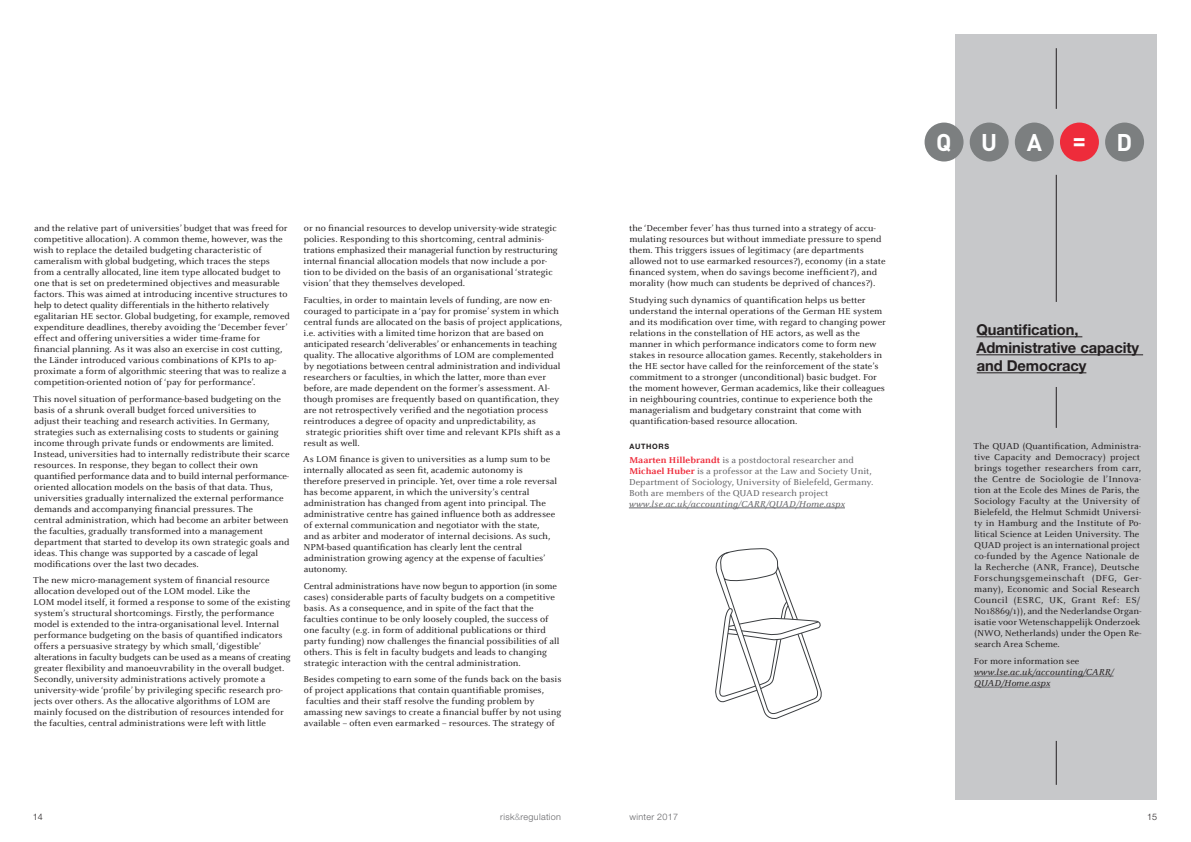
<style>
.page{position:relative;width:1191px;height:842px;background:#fff}
.page>*{position:absolute;margin:0;border:0;box-sizing:border-box;transform-origin:0 0}
.t1{font:700 23.9px "DIN Pro";color:#fff}
.t2{font:700 15px/18px "Helvetica Neue LT Pro";letter-spacing:-.005em;color:#231f20}
.t3{font:9px/11px "Celeste ST";color:#231f20}
.t4{font:9px/11px "Celeste ST";color:#636366}
.t5{font:italic 9px "Celeste ST";color:#636366}
.t6{font:italic 9px/11px "Celeste ST";color:#231f20}
.t7{font:300 9px "Helvetica Neue LT Pro";letter-spacing:.035em;color:#636366}
.t8{font:300 9px "Helvetica Neue LT Pro";color:#231f20}
.t9{font:700 7.4px "Helvetica Neue LT Pro";letter-spacing:.095em;color:#231f20}
.s1{font-weight:700;color:#ee2c3b}
.s2{color:#939598}
</style>
<div class="page">
<hr style="left:629px;top:508px;width:216px;height:1px;background:#636366">
<svg style="left:715px;top:548px;width:107px;height:171px"></svg>
<div style="left:955px;top:34px;width:202px;height:765px;background:#c7c8ca"></div>
<hr style="left:976px;top:336px;width:106px;height:1px;background:#231f20">
<hr style="left:976px;top:354px;width:167px;height:1px;background:#231f20">
<hr style="left:976px;top:372px;width:110px;height:1px;background:#231f20">
<hr style="left:973px;top:676px;width:140px;height:1px;background:#636366">
<hr style="left:974px;top:687px;width:76px;height:1px;background:#636366">
<div style="left:969px;top:123px;width:39px;height:38px;background:#7c7f80;border-radius:50%"></div>
<div style="left:1014px;top:123px;width:39px;height:38px;background:#7c7f80;border-radius:50%"></div>
<div style="left:1105px;top:123px;width:39px;height:38px;background:#7c7f80;border-radius:50%"></div>
<div style="left:1060px;top:123px;width:39px;height:38px;background:#ee2c3b;border-radius:50%"></div>
<div style="left:924px;top:123px;width:39px;height:38px;background:#7c7f80;border-radius:50%"></div>
<hr style="left:1056px;top:48px;width:1px;height:61px;background:#231f20">
<hr style="left:1056px;top:175px;width:1px;height:127px;background:#231f20">
<hr style="left:1056px;top:387px;width:1px;height:41px;background:#231f20">
<hr style="left:1056px;top:741px;width:1px;height:44px;background:#231f20">
<p class="t3" style="left:33px;top:223px;width:258px">and the relative part of universities’ budget that was freed for competitive allocation). A common theme, however, was the wish to replace the detailed budgeting characteristic of cameralism with global budgeting, which traces the steps from a centrally allocated, line item type allocated budget to one that is set on predetermined objectives and measurable factors. This was aimed at introducing incentive structures to help to detect quality differentials in the hitherto relatively egalitarian HE sector. Global budgeting, for example, removed expenditure deadlines, thereby avoiding the ‘December fever’ effect and offering universities a wider time-frame for financial planning. As it was also an exercise in cost cutting, the Länder introduced various combinations of KPIs to ap&shy;proximate a form of algorithmic steering that was to realize a competition-oriented notion of ‘pay for performance’.</p>
<p class="t3" style="left:33px;top:393px;width:258px">This novel situation of performance-based budgeting on the basis of a shrunk overall budget forced universities to<br>adjust their teaching and research activities. In Germany, strategies such as externalising costs to students or gaining income through private funds or endowments are limited.<br>Instead, universities had to internally redistribute their scarce resources. In response, they began to collect their own quantified performance data and to build internal performance&shy;oriented allocation models on the basis of that data. Thus, universities gradually internalized the external performance demands and accompanying financial pressures. The<br>central administration, which had become an arbiter between the faculties, gradually transformed into a management department that started to develop its own strategic goals and ideas. This change was supported by a cascade of legal modifications over the last two decades.</p>
<p class="t3" style="left:33px;top:575px;width:259px">The new micro-management system of financial resource allocation developed out of the LOM model. Like the<br>LOM model itself, it formed a response to some of the existing system’s structural shortcomings. Firstly, the performance model is extended to the intra-organisational level. Internal performance budgeting on the basis of quantified indicators offers a persuasive strategy by which small, ‘digestible’ alterations in faculty budgets can be used as a means of creating greater flexibility and manoeuvrability in the overall budget.<br>Secondly, university administrations actively promote a university-wide ‘profile’ by privileging specific research pro&shy;jects over others. As the allocative algorithms of LOM are mainly focused on the distribution of resources intended for the faculties, central administrations were left with little</p>
<p class="t3" style="left:303px;top:223px;width:256px">or no financial resources to develop university-wide strategic policies. Responding to this shortcoming, central adminis&shy;trations emphasized their managerial function by restructuring internal financial allocation models that now include a por&shy;tion to be divided on the basis of an organisational ‘strategic vision’ that they themselves developed.</p>
<p class="t3" style="left:303px;top:294px;width:260px">Faculties, in order to maintain levels of funding, are now en&shy;couraged to participate in a ‘pay for promise’ system in which central funds are allocated on the basis of project applications, i.e. activities with a limited time horizon that are based on anticipated research ‘deliverables’ or enhancements in teaching quality. The allocative algorithms of LOM are complemented by negotiations between central administration and individual researchers or faculties, in which the latter, more than ever before, are made dependent on the former’s assessment. Al&shy;though promises are frequently based on quantification, they are not retrospectively verified and the negotiation process reintroduces a degree of opacity and unpredictability, as strategic priorities shift over time and relevant KPIs shift as a result as well.</p>
<p class="t3" style="left:303px;top:454px;width:255px">As LOM finance is given to universities as a lump sum to be internally allocated as seen fit, academic autonomy is therefore preserved in principle. Yet, over time a role reversal has become apparent, in which the university’s central administration has changed from agent into principal. The administrative centre has gained influence both as addressee of external communication and negotiator with the state,<br>and as arbiter and moderator of internal decisions. As such, NPM-based quantification has clearly lent the central administration growing agency at the expense of faculties’ autonomy.</p>
<p class="t3" style="left:303px;top:580px;width:257px">Central administrations have now begun to apportion (in some cases) considerable parts of faculty budgets on a competitive basis. As a consequence, and in spite of the fact that the faculties continue to be only loosely coupled, the success of one faculty (e.g. in form of additional publications or third party funding) now challenges the financial possibilities of all others. This is felt in faculty budgets and leads to changing strategic interaction with the central administration.</p>
<p class="t3" style="left:303px;top:674px;width:260px">Besides competing to earn some of the funds back on the basis of project applications that contain quantifiable promises, faculties and their staff resolve the funding problem by amassing new savings to create a financial buffer by not using available – often even earmarked – resources. The strategy of</p>
<p class="t3" style="left:629px;top:223px;width:258px">the ‘December fever’ has thus turned into a strategy of accu&shy;mulating resources but without immediate pressure to spend them. This triggers issues of legitimacy (are departments allowed not to use earmarked resources?), economy (in a state financed system, when do savings become inefficient?), and morality (how much can students be deprived of chances?).</p>
<p class="t3" style="left:629px;top:294px;width:258px">Studying such dynamics of quantification helps us better understand the internal operations of the German HE system and its modification over time, with regard to changing power relations in the constellation of HE actors, as well as the manner in which performance indicators come to form new stakes in resource allocation games. Recently, stakeholders in the HE sector have called for the reinforcement of the state’s commitment to a stronger (unconditional) basic budget. For the moment however, German academics, like their colleagues in neighbouring countries, continue to experience both the managerialism and budgetary constraint that come with quantification-based resource allocation.</p>
<p class="t9" style="left:629px;top:441px;width:41px">AUTHORS</p>
<p class="t4" style="left:629px;top:454px;width:246px"><span class="s1">Maarten Hillebrandt</span> is a postdoctoral researcher and <span class="s1">Michael Huber</span> is a professor at the Law and Society Unit, Department of Sociology, University of Bielefeld, Germany.<br>Both are members of the QUAD research project</p>
<p class="t5" style="left:629px;top:499px;width:218px">www.lse.ac.uk/accounting/CARR/QUAD/Home.aspx</p>
<h1 class="t1" style="left:936px;top:126px;width:108px">Q U A</h1>
<h1 class="t1" style="left:1073px;top:125px;width:14px">=</h1>
<h1 class="t1" style="left:1116px;top:126px;width:17px">D</h1>
<h2 class="t2" style="left:976px;top:321px;width:164px">Quantification,<br>Administrative capacity and Democracy</h2>
<p class="t3" style="left:973px;top:441px;width:169px">The QUAD (Quantification, Administra&shy;tive Capacity and Democracy) project brings together researchers from carr, the Centre de Sociologie de l’Innova&shy;tion at the Ecole des Mines de Paris, the Sociology Faculty at the University of Bielefeld, the Helmut Schmidt Universi&shy;ty in Hamburg and the Institute of Po&shy;litical Science at Leiden University. The QUAD project is an international project co-funded by the Agence Nationale de la Recherche (ANR, France), Deutsche Forschungsgemeinschaft (DFG, Ger&shy;many), Economic and Social Research Council (ESRC, UK, Grant Ref: ES/ No18869/1)), and the Nederlandse Organ&shy;isatie voor Wetenschappelijk Onderzoek (NWO, Netherlands) under the Open Re&shy;search Area Scheme.</p>
<p class="t3" style="left:974px;top:655px;width:107px">For more information see</p>
<p class="t6" style="left:973px;top:667px;width:141px">www.lse.ac.uk/accounting/CARR/<br>QUAD/Home.aspx</p>
<p class="t8" style="left:33px;top:811px;width:11px">14</p>
<p class="t7" style="left:500px;top:811px;width:62px">risk<span class="s2">&amp;</span>regulation</p>
<p class="t7" style="left:629px;top:811px;width:50px">winter 2017</p>
<p class="t8" style="left:1147px;top:811px;width:11px">15</p>
</div>
